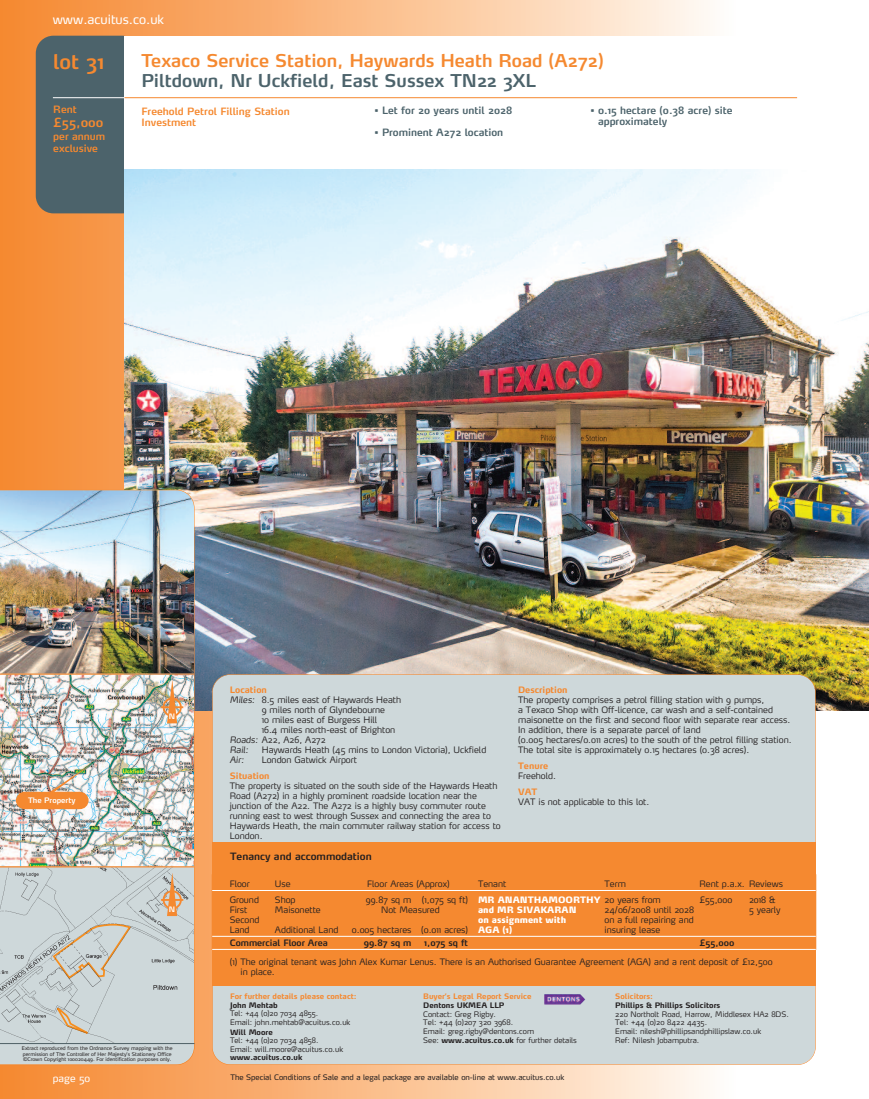
<style>
.page{position:relative;width:869px;height:1099px;background:#fff}
.page>*{position:absolute;margin:0;border:0;box-sizing:border-box;transform-origin:0 0}
.t1{font:600 20px "Max";color:#f58930}
.t2{font:600 17.5px "Max";color:#f58930}
.t3{font:600 17.5px "Max";color:#4c636b}
.t4{font:12.5px "Max";color:#fff}
.t5{font:600 12.5px "Max";color:#f58930}
.t6{font:600 10px/11.2px "Max";color:#4c636b}
.t7{font:600 10px/12px "Max";color:#f58930}
.t8{font:600 10px "Max";color:#231f20}
.t9{font:10px "Max";color:#fff}
.t10{font:300 8.75px/10px "Max";color:#231f20}
.t11{font:900 8.75px/10px "Max";color:#fff}
.t12{font:600 8.75px "Max";color:#231f20}
.t13{font:700 8.75px "Max";color:#f58930}
.t14{font:italic 300 8.75px "Max";color:#231f20}
.t15{font:300 7.5px/8.8px "Max";color:#231f20}
.t16{font:7.5px "Max";color:#231f20}
.t17{font:700 7.5px "Max";color:#231f20}
.t18{font:700 7.5px "Max";color:#f58930}
.t19{font:600 7.5px "Max";color:#fff}
.t20{font:600 7.38px "Max";color:#fff}
.t21{font:5px/5.6px "Max";color:#231f20}
.s1{font-style:italic}
.s2{font-weight:300;color:#231f20}
.s3{font-weight:700}
</style>
<div class="page">
<div style="left:293px;top:0;width:442px;height:1098px;background:linear-gradient(to right,#fab073,#fefaf5)"></div>
<div style="left:2px;top:0;width:291px;height:1098px;background:linear-gradient(to right,#f58931,#faaf75)"></div>
<hr style="left:0;top:0;width:2px;height:1098px;background:#f58930">
<div style="left:36px;top:36px;width:104px;height:177px;background:#4c636b;border-radius:18px"></div>
<img style="left:124px;top:168px;width:744px;height:542px">
<div style="left:124px;top:36px;width:744px;height:132px;background:#fff"></div>
<div style="left:212px;top:674px;width:602px;height:390px;background:#ced8da;border-radius:18px"></div>
<hr style="left:53px;top:97px;width:71px;height:1px;background:#fff">
<hr style="left:124px;top:97px;width:672px;height:1px;background:#f58930">
<div style="left:212px;top:842px;width:603px;height:143px;background:#f58930"></div>
<hr style="left:815px;top:874px;width:1px;height:75px;background:#f58930">
<hr style="left:212px;top:890px;width:603px;height:1px;background:#fff">
<hr style="left:212px;top:936px;width:603px;height:1px;background:#fff">
<hr style="left:212px;top:949px;width:603px;height:1px;background:#fff">
<svg style="left:0;top:866px;width:194px;height:142px;background:#c9d0d0"></svg>
<svg style="left:0;top:1008px;width:194px;height:56px;background:#ccd4d4"></svg>
<hr style="left:0;top:1043px;width:194px;height:1px;background:#4c636b">
<svg style="left:161px;top:873px;width:22px;height:43px"></svg>
<img style="left:0;top:490px;width:194px;height:376px">
<img style="left:544px;top:994px;width:41px;height:10px">
<h3 class="t4" style="left:53px;top:15px;width:113px">www.acuitus.co.uk</h3>
<h1 class="t1" style="left:53px;top:54px;width:53px">lot 31</h1>
<p class="t7" style="left:53px;top:105px;width:25px">Rent</p>
<h3 class="t5" style="left:53px;top:118px;width:52px">£55,000</h3>
<p class="t7" style="left:53px;top:132px;width:53px">per annum exclusive</p>
<h2 class="t2" style="left:141px;top:54px;width:463px">Texaco Service Station, Haywards Heath Road (A272)</h2>
<h2 class="t3" style="left:141px;top:74px;width:396px">Piltdown, Nr Uckfield, East Sussex TN22 3XL</h2>
<p class="t7" style="left:141px;top:106px;width:150px;line-height:11.2px">Freehold Petrol Filling Station<br>Investment</p>
<p class="t6" style="left:374px;top:106px;width:139px">• Let for 20 years until 2028</p>
<p class="t6" style="left:374px;top:128px;width:130px">• Prominent A272 location</p>
<p class="t6" style="left:597px;top:106px;width:136px;text-indent:-8px">• 0.15 hectare (0.38 acre) site approximately</p>
<p class="t19" style="left:28px;top:797px;width:49px">The Property</p>
<p class="t20" style="left:169px;top:713px;width:8px">N</p>
<p class="t20" style="left:169px;top:906px;width:8px">N</p>
<p class="t13" style="left:230px;top:686px;width:38px">Location</p>
<p class="t10" style="left:230px;top:695px;width:173px"><span class="s1">Miles:</span> 8.5 miles east of Haywards Heath</p>
<p class="t10" style="left:261px;top:705px;width:125px">9 miles north of Glyndebourne</p>
<p class="t10" style="left:261px;top:715px;width:117px">10 miles east of Burgess Hill</p>
<p class="t10" style="left:261px;top:725px;width:135px">16.4 miles north-east of Brighton</p>
<p class="t10" style="left:230px;top:735px;width:97px"><span class="s1">Roads:</span> A22, A26, A272</p>
<p class="t14" style="left:230px;top:746px;width:20px">Rail:</p>
<p class="t10" style="left:262px;top:745px;width:226px">Haywards Heath (45 mins to London Victoria), Uckfield</p>
<p class="t14" style="left:230px;top:756px;width:16px">Air:</p>
<p class="t10" style="left:262px;top:755px;width:97px">London Gatwick Airport</p>
<p class="t13" style="left:230px;top:772px;width:41px">Situation</p>
<p class="t10" style="left:230px;top:781px;width:272px">The property is situated on the south side of the Haywards Heath Road (A272) in a highly prominent roadside location near the junction of the A22. The A272 is a highly busy commuter route running east to west through Sussex and connecting the area to Haywards Heath, the main commuter railway station for access to London.</p>
<p class="t8" style="left:230px;top:852px;width:143px">Tenancy and accommodation</p>
<p class="t13" style="left:518px;top:686px;width:51px">Description</p>
<p class="t10" style="left:518px;top:695px;width:275px">The property comprises a petrol filling station with 9 pumps,<br>a Texaco Shop with Off-licence, car wash and a self-contained maisonette on the first and second floor with separate rear access.<br>In addition, there is a separate parcel of land<br>(0.005 hectares/0.011 acres) to the south of the petrol filling station.<br>The total site is approximately 0.15 hectares (0.38 acres).</p>
<p class="t13" style="left:518px;top:762px;width:31px">Tenure</p>
<p class="t10" style="left:518px;top:771px;width:39px">Freehold.</p>
<p class="t13" style="left:518px;top:788px;width:21px">VAT</p>
<p class="t10" style="left:518px;top:797px;width:133px">VAT is not applicable to this lot.</p>
<p class="t10" style="left:229px;top:879px;width:22px">Floor</p>
<p class="t10" style="left:275px;top:879px;width:17px">Use</p>
<p class="t10" style="left:367px;top:879px;width:84px">Floor Areas (Approx)</p>
<p class="t10" style="left:478px;top:879px;width:30px">Tenant</p>
<p class="t10" style="left:604px;top:879px;width:23px">Term</p>
<p class="t10" style="left:699px;top:879px;width:85px">Rent p.a.x. Reviews</p>
<p class="t10" style="left:229px;top:895px;width:31px">Ground<br>First<br>Second<br>Land</p>
<p class="t10" style="left:275px;top:895px;width:47px">Shop<br>Maisonette</p>
<p class="t10" style="left:381px;top:895px;width:88px;text-indent:-15px">99.87 sq m (1,075 sq ft)<br>Not Measured</p>
<p class="t10" style="left:352px;top:925px;width:118px">0.005 hectares (0.011 acres)</p>
<p class="t11" style="left:478px;top:895px;width:184px">MR ANANTHAMOORTHY <span class="s2">20 years from </span>and MR SIVAKARAN<br>on assignment with<br>AGA (1)</p>
<p class="t10" style="left:699px;top:895px;width:34px">£55,000</p>
<p class="t10" style="left:748px;top:895px;width:33px">2018 &amp;<br>5 yearly</p>
<p class="t10" style="left:604px;top:905px;width:91px;text-align:justify">24/06/2008 until 2028 on a full repairing and insuring lease</p>
<p class="t10" style="left:275px;top:925px;width:65px">Additional Land</p>
<p class="t12" style="left:229px;top:939px;width:100px">Commercial Floor Area</p>
<p class="t12" style="left:363px;top:939px;width:49px">99.87 sq m</p>
<p class="t12" style="left:424px;top:939px;width:45px">1,075 sq ft</p>
<p class="t12" style="left:699px;top:939px;width:37px">£55,000</p>
<p class="t10" style="left:240px;top:957px;width:533px;text-indent:-11px">(1) The original tenant was John Alex Kumar Lenus. There is an Authorised Guarantee Agreement (AGA) and a rent deposit of £12,500 in place.</p>
<p class="t21" style="left:22px;top:1046px;width:152px">Extract reproduced from the Ordnance Survey mapping with the permission of The Controller of Her Majesty’s Stationery Office ©Crown Copyright 100020449. For identification purposes only.</p>
<p class="t18" style="left:230px;top:993px;width:128px">For further details please contact:</p>
<p class="t17" style="left:230px;top:1002px;width:49px">John Mehtab</p>
<p class="t15" style="left:230px;top:1009px;width:122px">Tel: +44 (0)20 7034 4855.<br>Email: john.mehtab@acuitus.co.uk</p>
<p class="t17" style="left:230px;top:1029px;width:44px">Will Moore</p>
<p class="t15" style="left:230px;top:1036px;width:114px">Tel: +44 (0)20 7034 4858.<br>Email: will.moore@acuitus.co.uk</p>
<p class="t17" style="left:230px;top:1054px;width:74px">www.acuitus.co.uk</p>
<p class="t18" style="left:423px;top:993px;width:110px">Buyer’s Legal Report Service</p>
<p class="t17" style="left:423px;top:1002px;width:83px">Dentons UKMEA LLP</p>
<p class="t15" style="left:423px;top:1010px;width:155px">Contact: Greg Rigby.<br>Tel: +44 (0)207 320 3968.<br>Email: greg.rigby@dentons.com<br>See: <span class="s3">www.acuitus.co.uk</span> for further details</p>
<p class="t9" style="left:53px;top:1074px;width:39px">page 50</p>
<p class="t16" style="left:230px;top:1073px;width:335px">The Special Conditions of Sale and a legal package are available on-line at www.acuitus.co.uk</p>
<p class="t18" style="left:615px;top:993px;width:39px">Solicitors:</p>
<p class="t17" style="left:615px;top:1002px;width:106px">Phillips &amp; Phillips Solicitors</p>
<p class="t15" style="left:615px;top:1010px;width:175px">220 Northolt Road, Harrow, Middlesex HA2 8DS.<br>Tel: +44 (0)20 8422 4435.<br>Email: nilesh@phillipsandphillipslaw.co.uk<br>Ref: Nilesh Jobamputra.</p>
</div>
